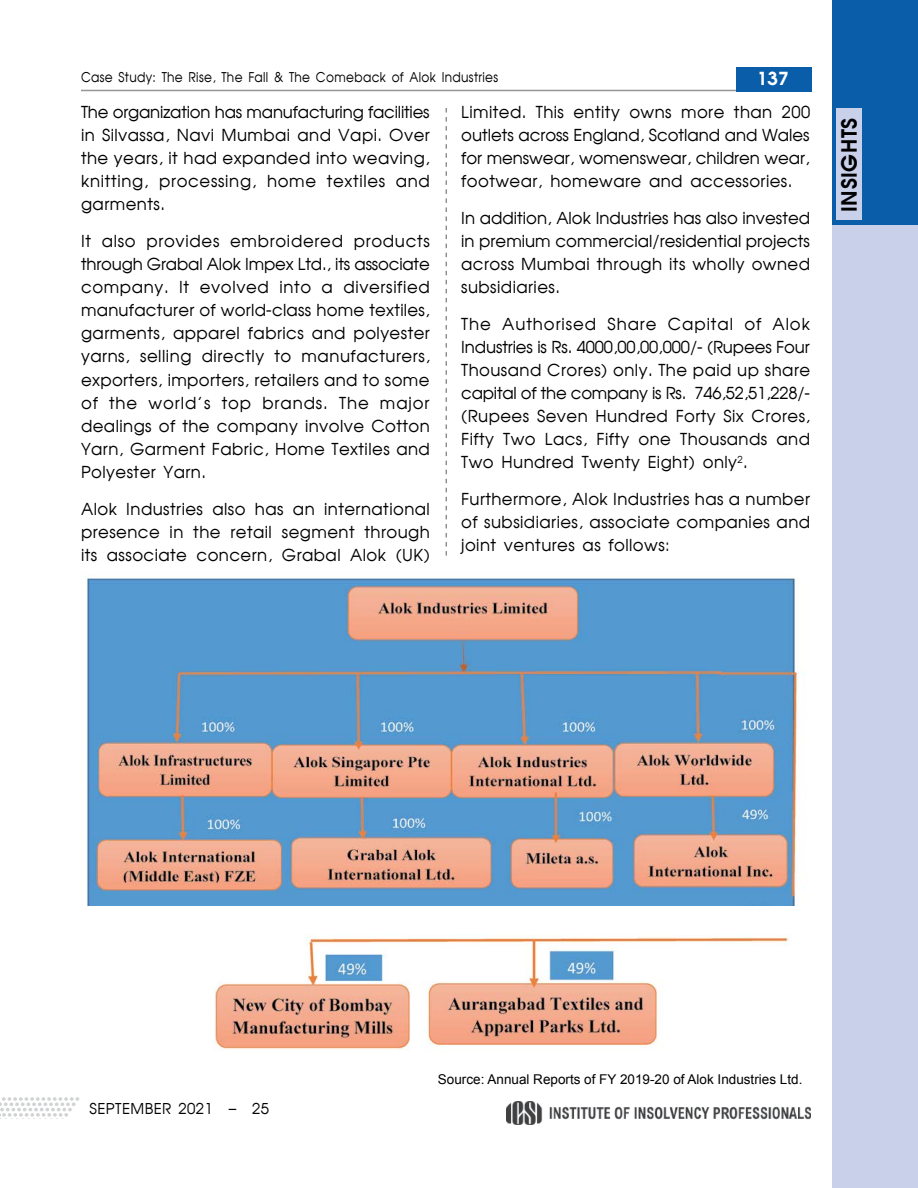
<style>
.page{position:relative;width:918px;height:1188px;background:#fff}
.page>*{position:absolute;margin:0;border:0;box-sizing:border-box;transform-origin:0 0}
.t1{font:700 21px "Avalon";letter-spacing:.03em;color:#000}
.t2{font:700 18px "Avalon";color:#fff;scale:1.06 1}
.t3{font:16.5px/23.1px "Avalon Plain";letter-spacing:.03em;color:#000;text-align:justify}
.t4{font:15px "Avalon Plain";letter-spacing:.03em;color:#000}
.t5{font:13.5px "Avalon Plain";letter-spacing:.03em;color:#000;scale:.9 1}
.t6{font:13.5px "Arial";color:#000}
</style>
<div class="page">
<div style="left:832px;top:133px;width:86px;height:1055px;background:#c8d0ea"></div>
<div style="left:832px;top:0;width:86px;height:225px;background:#095da9"></div>
<hr style="left:81px;top:90px;width:730px;height:1px;background:#939598">
<svg style="left:446px;top:108px;width:1px;height:448px"></svg>
<svg style="left:0;top:1097px;width:79px;height:20px"></svg>
<div style="left:836px;top:109px;width:26px;height:111px;background:#c8d0ea"></div>
<div style="left:736px;top:67px;width:75px;height:24px;background:#095da9"></div>
<img style="left:507px;top:1102px;width:303px;height:22px">
<img style="left:86px;top:577px;width:719px;height:328px">
<img style="left:215px;top:935px;width:575px;height:115px">
<p class="t5" style="left:81px;top:69px;width:465px">Case Study: The Rise, The Fall &amp; The Comeback of Alok Industries</p>
<p class="t2" style="left:757px;top:67px;width:32px">137</p>
<p class="t3" style="left:461px;top:100px;width:350px">Limited. This entity owns more than 200 outlets across England, Scotland and Wales for menswear, womenswear, children wear, footwear, homeware and accessories.</p>
<p class="t3" style="left:461px;top:206px;width:350px">In addition, Alok Industries has also invested in premium commercial/residential projects across Mumbai through its wholly owned subsidiaries.</p>
<p class="t3" style="left:461px;top:312px;width:350px">The Authorised Share Capital of Alok Industries is Rs. 4000,00,00,000/- (Rupees Four Thousand Crores) only. The paid up share capital of the company is Rs. 746,52,51,228/- (Rupees Seven Hundred Forty Six Crores, Fifty Two Lacs, Fifty one Thousands and Two Hundred Twenty Eight) only<sup>2</sup>.</p>
<p class="t3" style="left:461px;top:487px;width:350px">Furthermore, Alok Industries has a number of subsidiaries, associate companies and joint ventures as follows:</p>
<p class="t3" style="left:81px;top:100px;width:350px">The organization has manufacturing facilities in Silvassa, Navi Mumbai and Vapi. Over the years, it had expanded into weaving, knitting, processing, home textiles and garments.</p>
<p class="t3" style="left:81px;top:229px;width:350px">It also provides embroidered products through Grabal Alok Impex Ltd., its associate company. It evolved into a diversified manufacturer of world-class home textiles, garments, apparel fabrics and polyester yarns, selling directly to manufacturers, exporters, importers, retailers and to some of the world’s top brands. The major dealings of the company involve Cotton Yarn, Garment Fabric, Home Textiles and Polyester Yarn.</p>
<p class="t3" style="left:81px;top:497px;width:350px">Alok Industries also has an international presence in the retail segment through its associate concern, Grabal Alok (UK)</p>
<p class="t1" style="left:835px;top:212px;width:95px;rotate:-90deg">INSIGHTS</p>
<p class="t4" style="left:90px;top:1099px;width:181px">SEPTEMBER 2021 – 25</p>
<p class="t6" style="left:438px;top:1070px;width:366px">Source: Annual Reports of FY 2019-20 of Alok Industries Ltd.</p>
</div>
